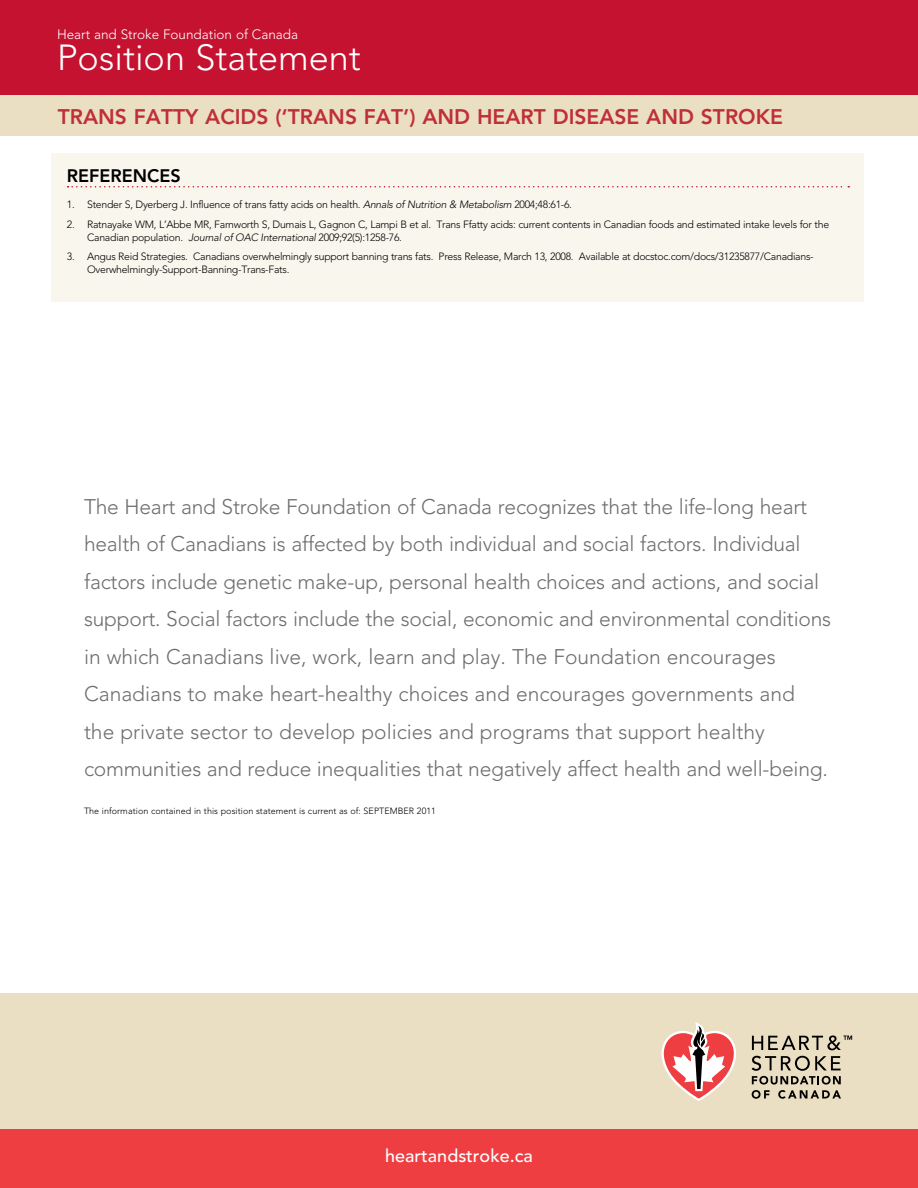
<style>
.page{position:relative;width:918px;height:1188px;background:#fff}
.page>*{position:absolute;margin:0;border:0;box-sizing:border-box;transform-origin:0 0}
.t1{font:300 36px "Avenir";color:#fff}
.t2{font:300 21px/37.5px "Avenir";letter-spacing:-.01em;color:#6d6e71}
.t3{font:800 21px "Avenir";color:#c02f38}
.t4{font:500 18px "Avenir";color:#fff}
.t5{font:800 18px "Avenir";color:#000}
.t6{font:300 13.5px "Avenir";color:#fff}
.t7{font:300 10.5px/12.8px "Avenir";letter-spacing:-.025em;color:#000}
.t8{font:300 9px "Avenir";letter-spacing:.005em;color:#000}
.s1{font-style:italic}
</style>
<div class="page">
<div style="left:52px;top:153px;width:812px;height:149px;background:#f9f6ee"></div>
<svg style="left:68px;top:186px;width:781px;height:2px"></svg>
<div style="left:0;top:0;width:918px;height:124px;background:#c41230"></div>
<div style="left:0;top:993px;width:918px;height:140px;background:#eadfc3"></div>
<div style="left:0;top:1129px;width:918px;height:59px;background:#ef3e42"></div>
<svg style="left:752px;top:1056px;width:89px;height:43px"></svg>
<svg style="left:662px;top:1022px;width:74px;height:79px"></svg>
<svg style="left:752px;top:1035px;width:100px;height:15px"></svg>
<div style="left:0;top:95px;width:853px;height:41px;background:#eadfc3"></div>
<div style="left:56px;top:95px;width:862px;height:41px;background:#eadfc3"></div>
<p class="t6" style="left:57px;top:26px;width:243px">Heart and Stroke Foundation of Canada</p>
<h1 class="t1" style="left:57px;top:37px;width:305px">Position Statement</h1>
<p class="t3" style="left:58px;top:104px;width:727px">TRANS FATTY ACIDS (‘TRANS FAT’) AND HEART DISEAS E AND STROKE</p>
<p class="t5" style="left:67px;top:165px;width:45px">REFEREN</p>
<p class="t5" style="left:147px;top:165px;width:35px">CES</p>
<p class="t7" style="left:67px;top:198px;width:507px">1. Stender S, Dyerberg J. Influence of trans fatty acids on health. <span class="s1">Annals of Nutrition &amp; Metabolism</span> 2004;48:61-6.</p>
<p class="t7" style="left:87px;top:218px;width:744px;text-indent:-20px">2. Ratnayake WM, L’Abbe MR, Farnworth S, Dumais L, Gagnon C, Lampi B et al. Trans Ffatty acids: current contents in Canadian foods and estimated intake levels for the<br>Canadian population. <span class="s1">Journal of OAC International</span> 2009;92(5):1258-76.</p>
<p class="t7" style="left:87px;top:250px;width:728px;text-indent:-20px">3. Angus Reid Strategies. Canadians overwhelmingly support banning trans fats. Press Release, March 13, 2008. Available at docstoc.com/docs/31235877/Canadians-<br>Overwhelmingly-Support-Banning-Trans-Fats.</p>
<p class="t2" style="left:84px;top:487px;width:749px">The Heart and Stroke Foundation of Canada recognizes that the life-long heart health of Canadians is affected by both individual and social factors. Individual factors include genetic make-up, personal health choices and actions, and social support. Social factors include the social, economic and environmental conditions in which Canadians live, work, learn and play. The Foundation encourages Canadians to make heart-healthy choices and encourages governments and<br>the private sector to develop policies and programs that support healthy communities and reduce inequalities that negatively affect health and well-being.</p>
<p class="t8" style="left:84px;top:805px;width:292px">The information contained in this position statement is current as of: September</p>
<p class="t8" style="left:417px;top:805px;width:20px">2011</p>
<p class="t4" style="left:385px;top:1145px;width:149px">heartandstroke.ca</p>
</div>
